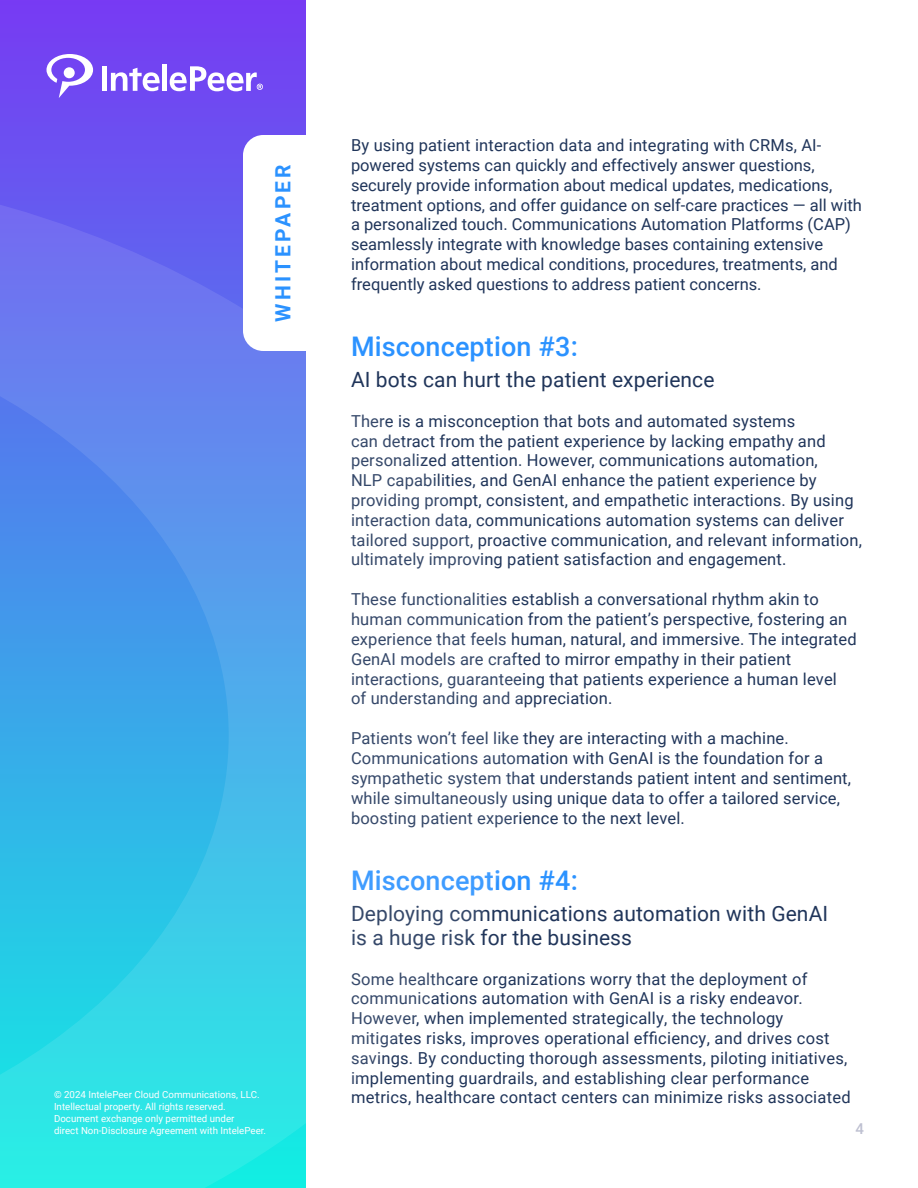
<style>
.page{position:relative;width:918px;height:1188px;background:#fff}
.page>*{position:absolute;margin:0;border:0;box-sizing:border-box;transform-origin:0 0}
.t1{font:500 27px "Roboto";letter-spacing:.005em;color:#2b92ff}
.t2{font:21px/24px "Roboto";letter-spacing:.005em;color:#20355a}
.t3{font:700 21px "Roboto";letter-spacing:.15em;color:#2b92ff}
.t4{font:16.5px/19.8px "Roboto";letter-spacing:.01em;color:#20355a}
.t5{font:500 15px "Roboto";color:#bec0d1}
.t6{font:9.75px/12px "Roboto";color:#fff}
</style>
<div class="page">
<div style="left:0;top:0;width:306px;height:1188px;background:#7146f2"></div>
<svg style="left:0;top:161px;width:306px;height:1027px;background:#46a7ea"></svg>
<div style="left:243px;top:135px;width:85px;height:216px;background:#fff;border-radius:20px"></div>
<svg style="left:47px;top:54px;width:46px;height:44px"></svg>
<div style="left:102px;top:66px;width:5px;height:25px;background:#fff"></div>
<svg style="left:111px;top:68px;width:49px;height:23px"></svg>
<div style="left:162px;top:65px;width:5px;height:26px;background:#fff"></div>
<svg style="left:170px;top:66px;width:93px;height:25px"></svg>
<p class="t3" style="left:268px;top:322px;width:159px;rotate:-90deg">WHITEPAPER</p>
<p class="t6" style="left:54px;top:1088px;width:214px">© 2024 IntelePeer Cloud Communications, LLC.<br>Intellectual property. All rights reserved.<br>Document exchange only permitted under<br>direct Non-Disclosure Agreement with IntelePeer.</p>
<p class="t4" style="left:351px;top:135px;width:512px">By using patient interaction data and integrating with CRMs, AI&shy;powered systems can quickly and effectively answer questions, securely provide information about medical updates, medications, treatment options, and offer guidance on self-care practices — all with a personalized touch. Communications Automation Platforms (CAP) seamlessly integrate with knowledge bases containing extensive information about medical conditions, procedures, treatments, and frequently asked questions to address patient concerns.</p>
<h1 class="t1" style="left:351px;top:327px;width:228px">Misconception #3:</h1>
<p class="t2" style="left:351px;top:366px;width:365px">AI bots can hurt the patient experience</p>
<p class="t4" style="left:351px;top:410px;width:512px">There is a misconception that bots and automated systems<br>can detract from the patient experience by lacking empathy and personalized attention. However, communications automation,<br>NLP capabilities, and GenAI enhance the patient experience by providing prompt, consistent, and empathetic interactions. By using interaction data, communications automation systems can deliver tailored support, proactive communication, and relevant information, ultimately improving patient satisfaction and engagement.</p>
<p class="t4" style="left:351px;top:589px;width:507px">These functionalities establish a conversational rhythm akin to human communication from the patient’s perspective, fostering an experience that feels human, natural, and immersive. The integrated GenAI models are crafted to mirror empathy in their patient interactions, guaranteeing that patients experience a human level<br>of understanding and appreciation.</p>
<p class="t4" style="left:351px;top:728px;width:502px">Patients won’t feel like they are interacting with a machine.<br>Communications automation with GenAI is the foundation for a sympathetic system that understands patient intent and sentiment, while simultaneously using unique data to offer a tailored service, boosting patient experience to the next level.</p>
<h1 class="t1" style="left:351px;top:861px;width:228px">Misconception #4:</h1>
<p class="t2" style="left:351px;top:900px;width:479px">Deploying communications automation with GenAI is a huge risk for the business</p>
<p class="t4" style="left:351px;top:968px;width:501px">Some healthcare organizations worry that the deployment of communications automation with GenAI is a risky endeavor.<br>However, when implemented strategically, the technology mitigates risks, improves operational efficiency, and drives cost savings. By conducting thorough assessments, piloting initiatives, implementing guardrails, and establishing clear performance metrics, healthcare contact centers can minimize risks associated</p>
<p class="t5" style="left:855px;top:1118px;width:10px">4</p>
</div>
